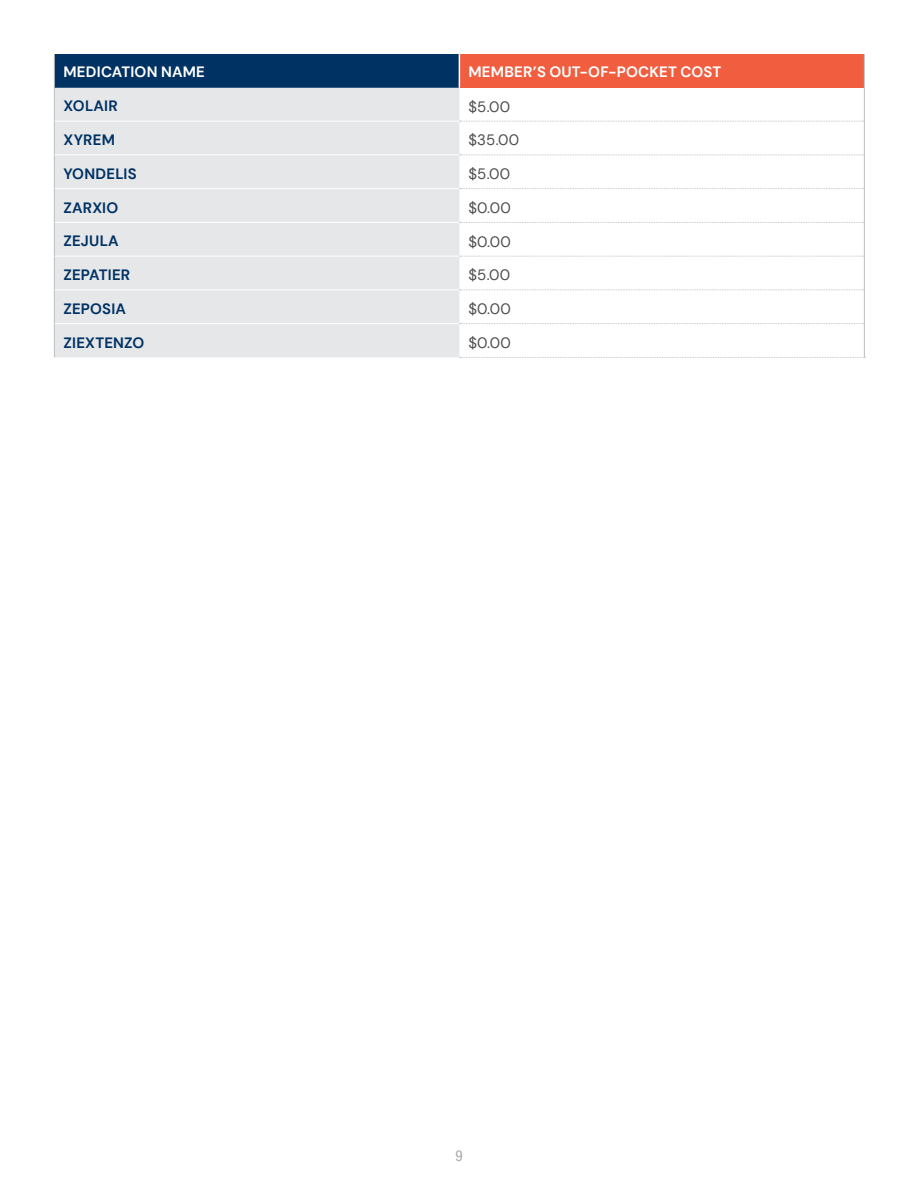
<style>
.page{position:relative;width:918px;height:1188px;background:#fff}
.page>*{position:absolute;margin:0;border:0;box-sizing:border-box;transform-origin:0 0}
.TLB_HD_10_12_3005{font:700 15px "DM Sans";letter-spacing:.015em;color:#003264}
.TLB_Body_CAPS{font:15px "DM Sans";letter-spacing:.015em;color:#4b4c4d}
.TBL_HD_10_12_100W{font:700 15px "DM Sans";letter-spacing:.015em;color:#fff}
.t1{font:condensed 15px "Helvetica Neue LT Std";color:#a9a8aa}
</style>
<div class="page">
<div style="left:54px;top:54px;width:405px;height:34px;background:#003264"></div>
<div style="left:459px;top:54px;width:405px;height:34px;background:#f15d3f"></div>
<div style="left:55px;top:88px;width:404px;height:269px;background:#e6e7e9"></div>
<hr style="left:459px;top:54px;width:1px;height:34px;background:#fff">
<hr style="left:54px;top:88px;width:1px;height:33px;background:#bcbdc0">
<hr style="left:54px;top:121px;width:1px;height:34px;background:#bcbdc0">
<hr style="left:54px;top:155px;width:1px;height:34px;background:#bcbdc0">
<hr style="left:54px;top:189px;width:1px;height:33px;background:#bcbdc0">
<hr style="left:54px;top:222px;width:1px;height:34px;background:#bcbdc0">
<hr style="left:54px;top:256px;width:1px;height:34px;background:#bcbdc0">
<hr style="left:54px;top:290px;width:1px;height:34px;background:#bcbdc0">
<hr style="left:864px;top:88px;width:1px;height:33px;background:#bcbdc0">
<hr style="left:864px;top:121px;width:1px;height:34px;background:#bcbdc0">
<hr style="left:864px;top:155px;width:1px;height:34px;background:#bcbdc0">
<hr style="left:864px;top:189px;width:1px;height:33px;background:#bcbdc0">
<hr style="left:864px;top:222px;width:1px;height:34px;background:#bcbdc0">
<hr style="left:864px;top:256px;width:1px;height:34px;background:#bcbdc0">
<hr style="left:864px;top:290px;width:1px;height:34px;background:#bcbdc0">
<hr style="left:864px;top:324px;width:1px;height:33px;background:#bcbdc0">
<hr style="left:54px;top:54px;width:1px;height:34px;background:#bcbdc0">
<hr style="left:864px;top:54px;width:1px;height:34px;background:#bcbdc0">
<svg style="left:460px;top:357px;width:405px;height:1px"></svg>
<hr style="left:55px;top:121px;width:404px;height:1px;background:#fff">
<hr style="left:55px;top:154px;width:404px;height:1px;background:#fff">
<hr style="left:55px;top:188px;width:404px;height:1px;background:#fff">
<hr style="left:55px;top:222px;width:404px;height:1px;background:#fff">
<hr style="left:55px;top:256px;width:404px;height:1px;background:#fff">
<hr style="left:55px;top:290px;width:404px;height:1px;background:#fff">
<hr style="left:55px;top:323px;width:404px;height:1px;background:#fff">
<svg style="left:460px;top:121px;width:404px;height:1px"></svg>
<svg style="left:460px;top:154px;width:404px;height:1px"></svg>
<svg style="left:460px;top:188px;width:404px;height:1px"></svg>
<svg style="left:460px;top:222px;width:404px;height:1px"></svg>
<svg style="left:460px;top:256px;width:404px;height:1px"></svg>
<svg style="left:460px;top:290px;width:404px;height:1px"></svg>
<svg style="left:460px;top:323px;width:404px;height:1px"></svg>
<hr style="left:54px;top:324px;width:1px;height:33px;background:#bcbdc0">
<p class="TBL_HD_10_12_100W" style="left:63px;top:62px;width:143px">MEDICATION NAME</p>
<p class="TBL_HD_10_12_100W" style="left:468px;top:62px;width:254px">MEMBER’S OUT-OF-POCKET COST</p>
<p class="TLB_HD_10_12_3005" style="left:63px;top:97px;width:56px">XOLAIR</p>
<p class="TLB_Body_CAPS" style="left:468px;top:97px;width:43px">$5.00</p>
<p class="TLB_HD_10_12_3005" style="left:63px;top:130px;width:53px">XYREM</p>
<p class="TLB_Body_CAPS" style="left:468px;top:131px;width:52px">$35.00</p>
<p class="TLB_HD_10_12_3005" style="left:63px;top:164px;width:75px">YONDELIS</p>
<p class="TLB_Body_CAPS" style="left:468px;top:165px;width:43px">$5.00</p>
<p class="TLB_HD_10_12_3005" style="left:63px;top:198px;width:57px">ZARXIO</p>
<p class="TLB_Body_CAPS" style="left:468px;top:198px;width:44px">$0.00</p>
<p class="TLB_HD_10_12_3005" style="left:63px;top:232px;width:57px">ZEJULA</p>
<p class="TLB_Body_CAPS" style="left:468px;top:232px;width:44px">$0.00</p>
<p class="TLB_HD_10_12_3005" style="left:63px;top:265px;width:68px">ZEPATIER</p>
<p class="TLB_Body_CAPS" style="left:468px;top:266px;width:43px">$5.00</p>
<p class="TLB_HD_10_12_3005" style="left:63px;top:299px;width:64px">ZEPOSIA</p>
<p class="TLB_Body_CAPS" style="left:468px;top:300px;width:44px">$0.00</p>
<p class="TLB_HD_10_12_3005" style="left:63px;top:333px;width:82px">ZIEXTENZO</p>
<p class="TLB_Body_CAPS" style="left:468px;top:333px;width:44px">$0.00</p>
<p class="t1" style="left:455px;top:1147px;width:9px">9</p>
</div>
